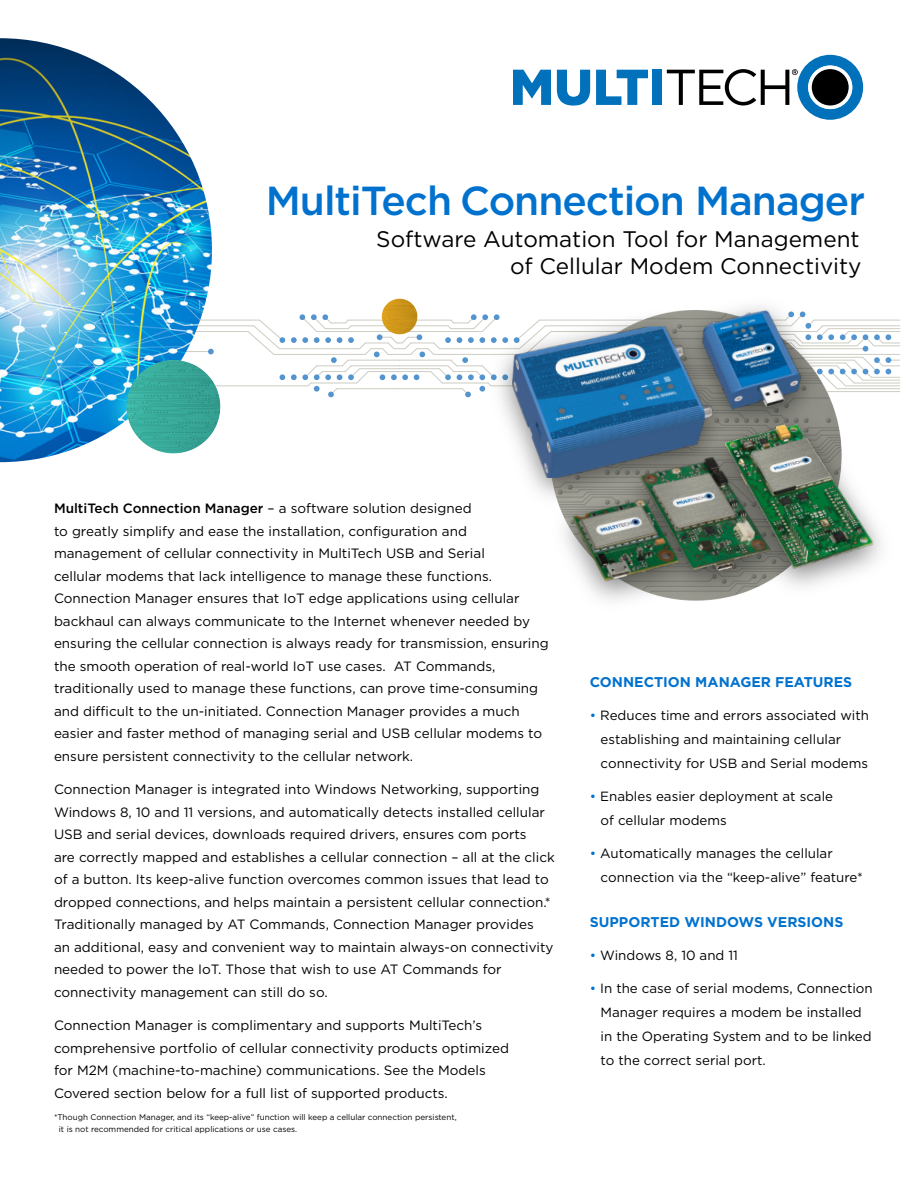
<style>
.page{position:relative;width:918px;height:1188px;background:#fff}
.page>*{position:absolute;margin:0;border:0;box-sizing:border-box;transform-origin:0 0}
.t1{font:500 40.5px "Gotham";letter-spacing:-.025em;color:#0072ce}
.t2{font:22.5px/27px "Gotham";color:#000;text-align:right}
.t3{font:700 14.1px "Gotham";color:#0072ce}
.t4{font:13.5px/22.5px "Gotham";color:#000}
.t5{font:13.35px/24px "Gotham";color:#000}
.t6{font:8.1px/12px "Gotham";color:#000}
.s1{font-weight:500}
.s2{color:#0072ce}
</style>
<div class="page">
<svg style="left:841px;top:319px;width:59px;height:73px"></svg>
<hr style="left:8px;top:325px;width:246px;height:1px;background:#cdcdc2">
<hr style="left:14px;top:320px;width:246px;height:1px;background:#cdcdc2">
<hr style="left:0;top:385px;width:308px;height:1px;background:#cdcdc2">
<hr style="left:280px;top:348px;width:80px;height:1px;background:#cdcdc2">
<hr style="left:274px;top:354px;width:91px;height:1px;background:#cdcdc2">
<hr style="left:0;top:331px;width:248px;height:1px;background:#cdcdc2">
<svg style="left:247px;top:319px;width:38px;height:36px"></svg>
<svg style="left:280px;top:374px;width:5px;height:6px"></svg>
<svg style="left:291px;top:314px;width:198px;height:83px"></svg>
<img style="left:0;top:38px;width:212px;height:424px">
<img style="left:824px;top:319px;width:17px;height:90px">
<img style="left:489px;top:310px;width:190px;height:187px">
<img style="left:502px;top:325px;width:198px;height:154px">
<img style="left:679px;top:310px;width:145px;height:128px">
<img style="left:696px;top:306px;width:112px;height:110px">
<img style="left:553px;top:444px;width:13px;height:98px">
<img style="left:566px;top:441px;width:157px;height:160px">
<img style="left:127px;top:360px;width:93px;height:93px">
<img style="left:382px;top:299px;width:35px;height:35px">
<img style="left:705px;top:409px;width:130px;height:189px">
<img style="left:700px;top:411px;width:181px;height:172px">
<svg style="left:513px;top:70px;width:38px;height:35px"></svg>
<svg style="left:557px;top:70px;width:33px;height:36px"></svg>
<svg style="left:596px;top:70px;width:52px;height:35px"></svg>
<div style="left:652px;top:70px;width:10px;height:35px;background:#0071ba"></div>
<svg style="left:667px;top:55px;width:196px;height:65px"></svg>
<h1 class="t1" style="left:266px;top:183px;width:601px">MultiTech Connection Manager</h1>
<h2 class="t2" style="left:376px;top:227px;width:487px">Software Automation Tool for Management of Cellular Modem Connectivity</h2>
<p class="t4" style="left:54px;top:498px;width:496px"><span class="s1">MultiTech Connection Manager</span> – a software solution designed<br>to greatly simplify and ease the installation, configuration and management of cellular connectivity in MultiTech USB and Serial<br>cellular modems that lack intelligence to manage these functions.<br>Connection Manager ensures that IoT edge applications using cellular backhaul can always communicate to the Internet whenever needed by ensuring the cellular connection is always ready for transmission, ensuring the smooth operation of real-world IoT use cases. AT Commands, traditionally used to manage these functions, can prove time-consuming and difficult to the un-initiated. Connection Manager provides a much easier and faster method of managing serial and USB cellular modems to ensure persistent connectivity to the cellular network.</p>
<p class="t4" style="left:54px;top:779px;width:502px">Connection Manager is integrated into Windows Networking, supporting Windows 8, 10 and 11 versions, and automatically detects installed cellular USB and serial devices, downloads required drivers, ensures com ports<br>are correctly mapped and establishes a cellular connection – all at the click of a button. Its keep-alive function overcomes common issues that lead to dropped connections, and helps maintain a persistent cellular connection.* Traditionally managed by AT Commands, Connection Manager provides<br>an additional, easy and convenient way to maintain always-on connectivity needed to power the IoT. Those that wish to use AT Commands for connectivity management can still do so.</p>
<p class="t4" style="left:54px;top:1015px;width:457px">Connection Manager is complimentary and supports MultiTech’s comprehensive portfolio of cellular connectivity products optimized for M2M (machine-to-machine) communications. See the Models Covered section below for a full list of supported products.</p>
<p class="t6" style="left:59px;top:1112px;width:399px;text-indent:-5px">*Though Connection Manager, and its “keep-alive” function will keep a cellular connection persistent, it is not recommended for critical applications or use cases.</p>
<p class="t3" style="left:590px;top:676px;width:264px">CONNECTION MANAGER FEATURES</p>
<p class="t5" style="left:601px;top:704px;width:270px;text-indent:-11px"><span class="s2">•</span> Reduces time and errors associated with establishing and maintaining cellular connectivity for USB and Serial modems</p>
<p class="t5" style="left:601px;top:785px;width:234px;text-indent:-11px"><span class="s2">•</span> Enables easier deployment at scale of cellular modems</p>
<p class="t5" style="left:601px;top:842px;width:264px;text-indent:-11px"><span class="s2">•</span> Automatically manages the cellular connection via the “keep-alive” feature*</p>
<p class="t3" style="left:590px;top:916px;width:255px">SUPPORTED WINDOWS VERSIONS</p>
<p class="t5" style="left:590px;top:944px;width:150px"><span class="s2">•</span> Windows 8, 10 and 11</p>
<p class="t5" style="left:601px;top:977px;width:274px;text-indent:-11px"><span class="s2">•</span> In the case of serial modems, Connection Manager requires a modem be installed in the Operating System and to be linked to the correct serial port.</p>
</div>
